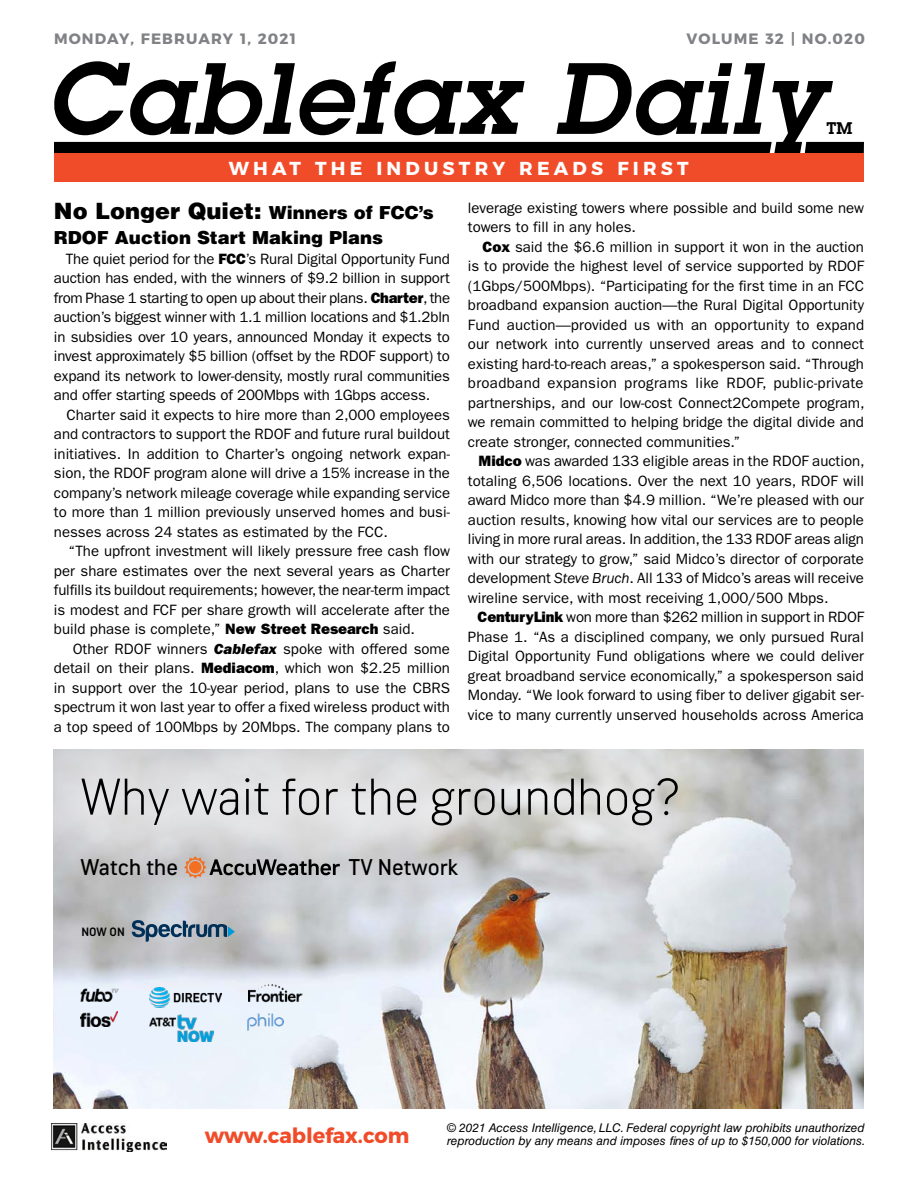
<style>
.page{position:relative;width:918px;height:1188px;background:#fff}
.page>*{position:absolute;margin:0;border:0;box-sizing:border-box;transform-origin:0 0}
.t1{font:italic 600 99px "Lubalin Graph Std";letter-spacing:.03em;color:#000}
.t2{font:300 51.45px "Solis";color:#000}
.t3{font:500 22.8px "Solis";color:#000}
.t4{font:900 22.5px "Helvetica LT Std";color:#000}
.t5{font:700 21px "Montserrat";letter-spacing:-.005em;color:#f04c2a}
.t6{font:700 18.75px "Montserrat";letter-spacing:.225em;color:#fff}
.t7{font:900 18px "Helvetica LT Std";color:#000}
.t8{font:600 16.5px "Lubalin Graph Std";color:#000}
.t9{font:15px/19.5px "ITC Franklin Gothic Std";color:#000;text-align:justify}
.t10{font:700 15px "Montserrat";letter-spacing:.075em;color:#808285}
.t11{font:italic 12px/13.5px "Helvetica LT Std";color:#000}
.t12{font:700 12px "Solis";color:#000}
.s1{font-size:18px}
.s2{font-family:"ITC Franklin Gothic Std Hvy"}
.s3{font-family:"ITC Franklin Gothic Std Hvy It"}
.s4{font-style:italic}
</style>
<div class="page">
<div style="left:54px;top:142px;width:718px;height:11px;background:#000"></div>
<svg style="left:805px;top:142px;width:59px;height:11px"></svg>
<div style="left:54px;top:153px;width:809px;height:29px;background:#f04c2a"></div>
<img style="left:52px;top:1123px;width:115px;height:29px">
<img style="left:53px;top:749px;width:810px;height:360px">
<div style="left:53px;top:749px;width:725px;height:177px;background:#fff;opacity:.6"></div>
<svg style="left:184px;top:856px;width:156px;height:22px;background:#9b928e"></svg>
<img style="left:150px;top:1014px;width:63px;height:28px">
<img style="left:150px;top:987px;width:71px;height:20px">
<img style="left:80px;top:989px;width:39px;height:13px">
<img style="left:80px;top:1012px;width:37px;height:14px">
<img style="left:248px;top:985px;width:55px;height:22px">
<img style="left:247px;top:1013px;width:37px;height:18px">
<svg style="left:132px;top:920px;width:103px;height:22px;background:#7f92a2"></svg>
<p class="t10" style="left:54px;top:26px;width:243px">MONDAY, FEBRUARY 1, 2021</p>
<p class="t10" style="left:686px;top:26px;width:180px">VOLUME 32 | NO.020</p>
<h1 class="t1" style="left:46px;top:33px;width:779px">Cablefax Daily</h1>
<p class="t8" style="left:827px;top:117px;width:27px">TM</p>
<p class="t6" style="left:229px;top:153px;width:462px">WHAT THE INDUSTRY READS FI RST</p>
<h3 class="t4" style="left:54px;top:196px;width:381px">No Longer Quiet: <span class="s1">Winners of FCC’s</span></h3>
<p class="t7" style="left:54px;top:226px;width:331px">RDOF Auction Start Making Plans</p>
<p class="t9" style="left:54px;top:249px;width:398px;text-indent:12px">The quiet period for the <span class="s2">FCC</span>’s Rural Digital Opportunity Fund auction has ended, with the winners of $9.2 billion in support from Phase 1 starting to open up about their plans. <span class="s2">Charter</span>, the auction’s biggest winner with 1.1 million locations and $1.2bln in subsidies over 10 years, announced Monday it expects to invest approximately $5 billion (offset by the RDOF support) to expand its network to lower-density, mostly rural communities and offer starting speeds of 200Mbps with 1Gbps access.</p>
<p class="t9" style="left:54px;top:405px;width:398px;text-indent:12px">Charter said it expects to hire more than 2,000 employees and contractors to support the RDOF and future rural buildout initiatives. In addition to Charter’s ongoing network expan&shy;sion, the RDOF program alone will drive a 15% increase in the company’s network mileage coverage while expanding service to more than 1 million previously unserved homes and busi&shy;nesses across 24 states as estimated by the FCC.</p>
<p class="t9" style="left:54px;top:541px;width:398px;text-indent:15px">“The upfront investment will likely pressure free cash flow per share estimates over the next several years as Charter fulfills its buildout requirements; however, the near-term impact is modest and FCF per share growth will accelerate after the build phase is complete,” <span class="s2">New Street Research</span> said.</p>
<p class="t9" style="left:54px;top:639px;width:398px;text-indent:19px">Other RDOF winners <span class="s3">Cablefax</span> spoke with offered some detail on their plans. <span class="s2">Mediacom</span>, which won $2.25 million in support over the 10-year period, plans to use the CBRS spectrum it won last year to offer a fixed wireless product with a top speed of 100Mbps by 20Mbps. The company plans to</p>
<p class="t9" style="left:468px;top:198px;width:398px">leverage existing towers where possible and build some new towers to fill in any holes.</p>
<p class="t9" style="left:468px;top:237px;width:398px;text-indent:15px"><span class="s2">Cox</span> said the $6.6 million in support it won in the auction is to provide the highest level of service supported by RDOF (1Gbps/500Mbps). “Participating for the first time in an FCC broadband expansion auction—the Rural Digital Opportunity Fund auction—provided us with an opportunity to expand our network into currently unserved areas and to connect existing hard-to-reach areas,” a spokesperson said. “Through broadband expansion programs like RDOF, public-private partnerships, and our low-cost Connect2Compete program, we remain committed to helping bridge the digital divide and create stronger, connected communities.”</p>
<p class="t9" style="left:468px;top:452px;width:398px;text-indent:10px"><span class="s2">Midco</span> was awarded 133 eligible areas in the RDOF auction, totaling 6,506 locations. Over the next 10 years, RDOF will award Midco more than $4.9 million. “We’re pleased with our auction results, knowing how vital our services are to people living in more rural areas. In addition, the 133 RDOF areas align with our strategy to grow,” said Midco’s director of corporate development <span class="s4">Steve Bruch</span>. All 133 of Midco’s areas will receive wireline service, with most receiving 1,000/500 Mbps.</p>
<p class="t9" style="left:468px;top:608px;width:398px;text-indent:10px"><span class="s2">CenturyLink</span> won more than $262 million in support in RDOF Phase 1. “As a disciplined company, we only pursued Rural Digital Opportunity Fund obligations where we could deliver great broadband service economically,” a spokesperson said Monday. “We look forward to using fiber to deliver gigabit ser&shy;vice to many currently unserved households across America</p>
<h2 class="t2" style="left:80px;top:766px;width:601px">Why wait for the groundhog?</h2>
<h3 class="t3" style="left:80px;top:853px;width:99px">Watch the</h3>
<h3 class="t3" style="left:349px;top:853px;width:111px">TV Network</h3>
<p class="t12" style="left:81px;top:924px;width:45px">NOW ON</p>
<h3 class="t5" style="left:205px;top:1119px;width:206px">WWW.CABLEFAX.COM</h3>
<p class="t11" style="left:447px;top:1121px;width:420px">© 2021 Access Intelligence, LLC. Federal copyright law prohibits unauthorized reproduction by any means and imposes fines of up to $150,000 for violations.</p>
</div>
